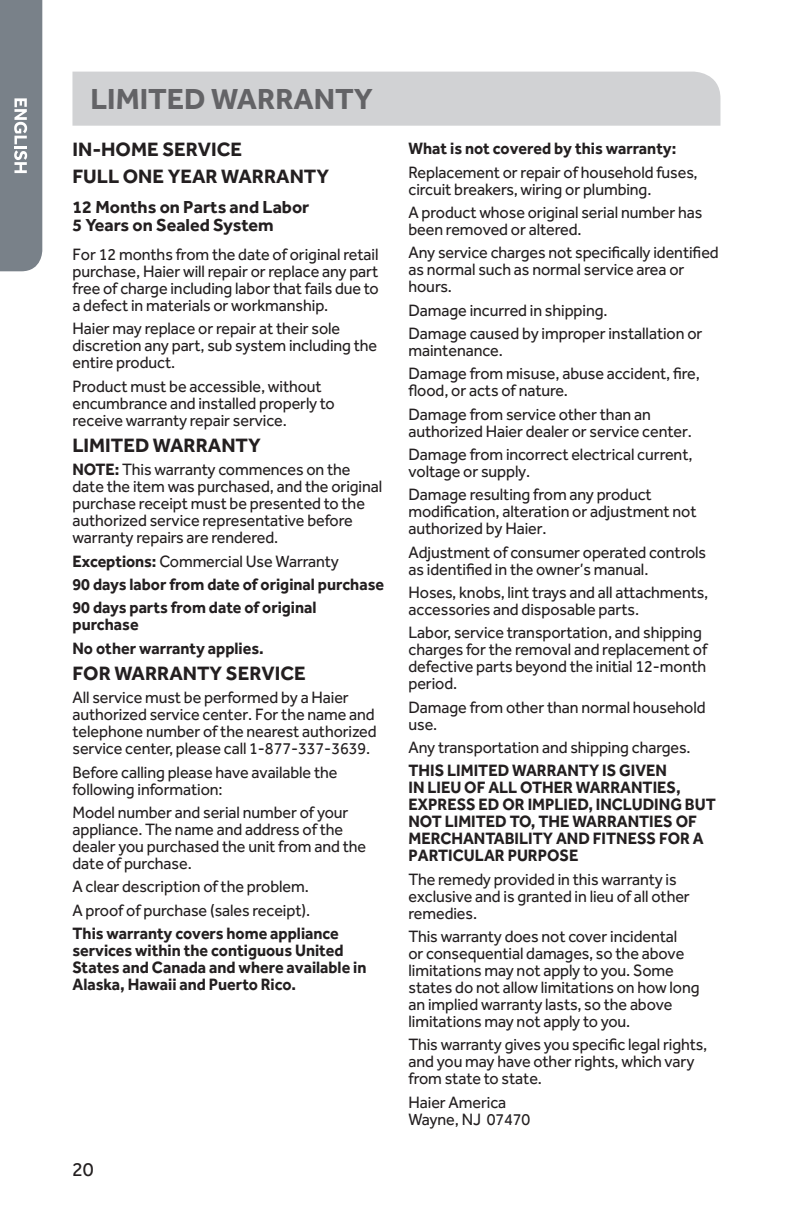
<style>
.page{position:relative;width:792px;height:1224px;background:#fff}
.page>*{position:absolute;margin:0;border:0;box-sizing:border-box;transform-origin:0 0}
.t1{font:700 30px "Effra";color:#636366}
.t2{font:700 20px/26.4px "Effra";color:#231f20}
.t3{font:20px "Effra";color:#231f20}
.t4{font:700 18px/18px "Effra";color:#231f20}
.t5{font:17px/17px "Effra";letter-spacing:-.005em;color:#231f20;scale:.95 1}
.t6{font:700 17px/17px "Effra";color:#231f20;scale:.95 1}
.s1{font-weight:700}
.s2{font-weight:400}
</style>
<div class="page">
<div style="left:0;top:0;width:42px;height:271px;background:#798189"></div>
<div style="left:72px;top:72px;width:648px;height:54px;background:#d1d2d4"></div>
<h1 class="t1" style="left:90px;top:81px;width:284px">LIMITED WARRANTY</h1>
<p class="t2" style="left:72px;top:136px;width:258px">IN-HOME SERVICE<br>FULL ONE YEAR WARRANTY</p>
<p class="t4" style="left:72px;top:197px;width:238px">12 Months on Parts and Labor<br>5 Years on Sealed System</p>
<p class="t5" style="left:72px;top:245px;width:324px;text-align:justify">For 12 months from the date of original retail purchase, Haier will repair or replace any part free of charge including labor that fails due to a defect in materials or workmanship.</p>
<p class="t5" style="left:72px;top:320px;width:322px">Haier may replace or repair at their sole discretion any part, sub system including the entire product.</p>
<p class="t5" style="left:72px;top:377px;width:278px">Product must be accessible, without encumbrance and installed properly to receive warranty repair service.</p>
<p class="t2" style="left:72px;top:432px;width:190px">LIMITED WARRANTY</p>
<p class="t5" style="left:72px;top:461px;width:328px"><span class="s1">NOTE:</span> This warranty commences on the date the item was purchased, and the original purchase receipt must be presented to the authorized service representative before warranty repairs are rendered.</p>
<p class="t6" style="left:72px;top:549px;width:330px;line-height:23.4px">Exceptions: <span class="s2">Commercial Use Warranty<br></span>90 days labor from date of original purchase<br>90 days parts from date of original</p>
<p class="t6" style="left:72px;top:612px;width:203px;line-height:23.4px">purchase<br>No other warranty applies.</p>
<p class="t2" style="left:72px;top:660px;width:235px">FOR WARRANTY SERVICE</p>
<p class="t5" style="left:72px;top:689px;width:322px">All service must be performed by a Haier authorized service center. For the name and telephone number of the nearest authorized service center, please call 1‑877‑337-3639.</p>
<p class="t5" style="left:72px;top:763px;width:281px">Before calling please have available the following information:</p>
<p class="t5" style="left:72px;top:804px;width:311px">Model number and serial number of your appliance. The name and address of the dealer you purchased the unit from and the date of purchase.</p>
<p class="t5" style="left:72px;top:875px;width:252px;line-height:23.4px">A clear description of the problem.<br>A proof of purchase (sales receipt).</p>
<p class="t6" style="left:72px;top:924px;width:311px">This warranty covers home appliance services within the contiguous United States and Canada and where available in Alaska, Hawaii and Puerto Rico.</p>
<p class="t3" style="left:72px;top:1157px;width:23px">20</p>
<p class="t6" style="left:408px;top:140px;width:283px">What is not covered by this warranty:</p>
<p class="t5" style="left:408px;top:163px;width:306px">Replacement or repair of household fuses, circuit breakers, wiring or plumbing.</p>
<p class="t5" style="left:408px;top:204px;width:311px">A product whose original serial number has been removed or altered.</p>
<p class="t5" style="left:408px;top:244px;width:328px">Any service charges not specifically identified as normal such as normal service area or hours.</p>
<p class="t5" style="left:408px;top:298px;width:311px;line-height:23.4px">Damage incurred in shipping.<br>Damage caused by improper installation or</p>
<p class="t5" style="left:408px;top:338px;width:308px;line-height:23.4px">maintenance.<br>Damage from misuse, abuse accident, fire,</p>
<p class="t5" style="left:408px;top:379px;width:257px;line-height:23.4px">flood, or acts of nature.<br>Damage from service other than an</p>
<p class="t5" style="left:408px;top:419px;width:301px;line-height:23.4px">authorized Haier dealer or service center.<br>Damage from incorrect electrical current,</p>
<p class="t5" style="left:408px;top:459px;width:258px;line-height:23.4px">voltage or supply.<br>Damage resulting from any product</p>
<p class="t5" style="left:408px;top:503px;width:305px">modification, alteration or adjustment not authorized by Haier.</p>
<p class="t5" style="left:408px;top:543px;width:315px">Adjustment of consumer operated controls as identified in the owner’s manual.</p>
<p class="t5" style="left:408px;top:584px;width:317px">Hoses, knobs, lint trays and all attachments, accessories and disposable parts.</p>
<p class="t5" style="left:408px;top:624px;width:316px">Labor, service transportation, and shipping charges for the removal and replacement of defective parts beyond the initial 12-month period.</p>
<p class="t5" style="left:408px;top:698px;width:314px">Damage from other than normal household use.</p>
<p class="t5" style="left:408px;top:739px;width:299px">Any transportation and shipping charges.</p>
<p class="t6" style="left:408px;top:762px;width:325px">THIS LIMITED WARRANTY IS GIVEN<br>IN LIEU OF ALL OTHER WARRANTIES,<br>EXPRESS ED OR IMPLIED, INCLUDING BUT<br>NOT LIMITED TO, THE WARRANTIES OF<br>MERCHANTABILITY AND FITNESS FOR A<br>PARTICULAR PURPOSE</p>
<p class="t5" style="left:408px;top:870px;width:298px">The remedy provided in this warranty is exclusive and is granted in lieu of all other remedies.</p>
<p class="t5" style="left:408px;top:928px;width:308px">This warranty does not cover incidental<br>or consequential damages, so the above limitations may not apply to you. Some states do not allow limitations on how long an implied warranty lasts, so the above limitations may not apply to you.</p>
<p class="t5" style="left:408px;top:1036px;width:316px">This warranty gives you specific legal rights, and you may have other rights, which vary from state to state.</p>
<p class="t5" style="left:408px;top:1093px;width:130px">Haier America<br>Wayne, NJ 07470</p>
</div>
